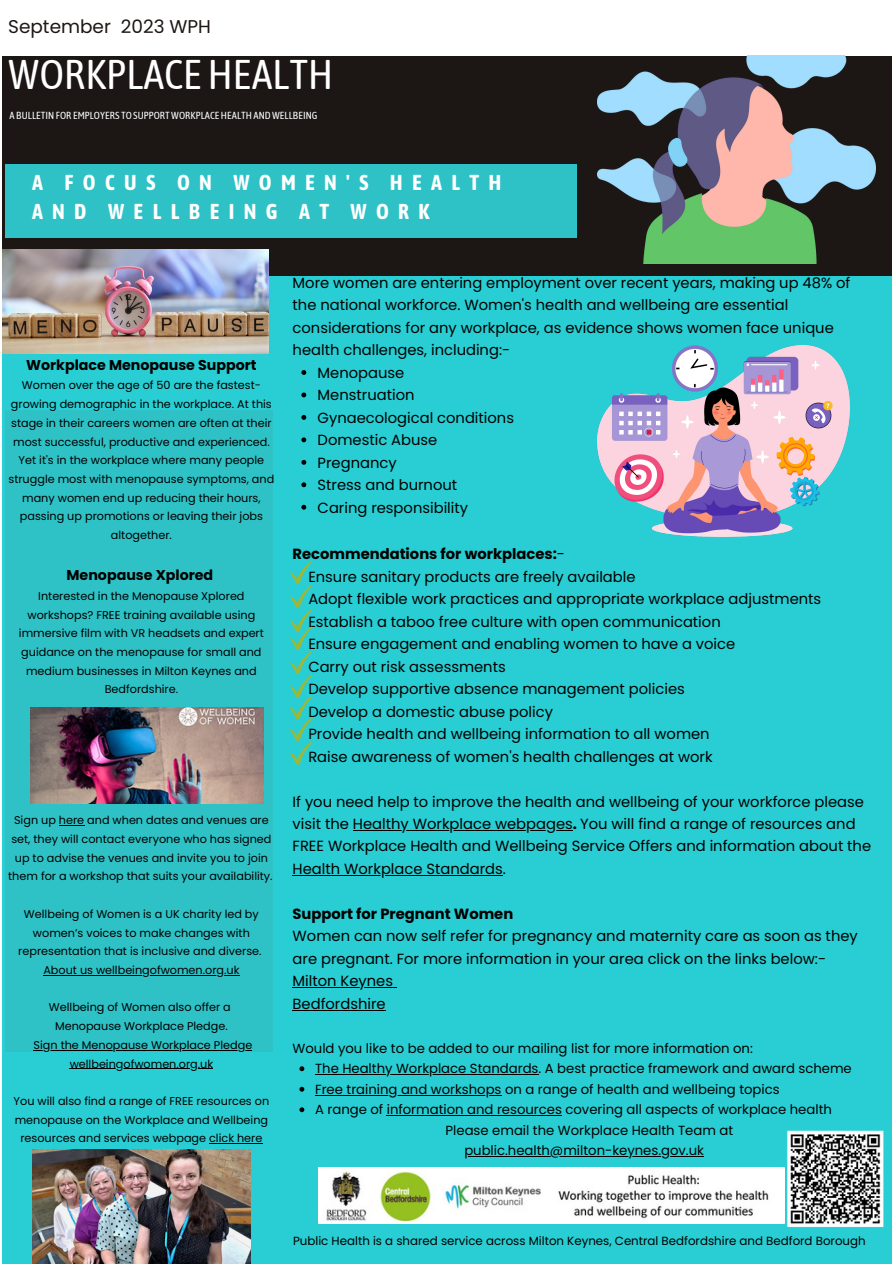
<style>
.page{position:relative;width:894px;height:1264px;background:#fff}
.page>*{position:absolute;margin:0;border:0;box-sizing:border-box;transform-origin:0 0}
.t1{font:41.4px "Asap Condensed";color:#fff}
.t2{font:700 21.45px/29px "Asap Condensed";letter-spacing:.43em;color:#fff}
.t3{font:18.45px "Poppins";color:#1c1715}
.t4{font:14.7px/22.5px "Poppins";color:#000}
.t5{font:700 14.7px "Poppins";color:#000}
.t6{font:700 14.25px "Poppins";color:#000}
.t7{font:13.2px "Poppins";color:#000}
.t8{font:11.85px "Poppins";color:#000}
.t9{font:11.25px/18.8px "Poppins";color:#000;text-align:center}
.t10{font:10.2px "Asap Condensed";color:#fff}
.s1{font-weight:400}
.s2{font-weight:700}
</style>
<div class="page">
<div style="left:0;top:56px;width:893px;height:220px;background:#1c1715"></div>
<div style="left:2px;top:276px;width:889px;height:987px;background:#28ced3"></div>
<div style="left:5px;top:410px;width:268px;height:642px;background:#2ec2c6"></div>
<div style="left:5px;top:164px;width:571px;height:74px;background:#2ec2c6"></div>
<img style="left:319px;top:1167px;width:465px;height:56px">
<img style="left:32px;top:1149px;width:219px;height:114px">
<img style="left:597px;top:56px;width:278px;height:208px">
<img style="left:3px;top:249px;width:265px;height:104px">
<svg style="left:301px;top:370px;width:5px;height:5px"></svg>
<svg style="left:301px;top:392px;width:5px;height:5px"></svg>
<svg style="left:301px;top:415px;width:5px;height:5px"></svg>
<svg style="left:301px;top:437px;width:5px;height:5px"></svg>
<svg style="left:301px;top:460px;width:5px;height:5px"></svg>
<svg style="left:301px;top:482px;width:5px;height:5px"></svg>
<svg style="left:301px;top:505px;width:5px;height:4px"></svg>
<svg style="left:299px;top:1066px;width:5px;height:5px"></svg>
<hr style="left:315px;top:1074px;width:223px;height:1px;background:#000">
<svg style="left:299px;top:1086px;width:5px;height:5px"></svg>
<hr style="left:315px;top:1094px;width:186px;height:1px;background:#000">
<svg style="left:299px;top:1107px;width:5px;height:5px"></svg>
<hr style="left:386px;top:1115px;width:175px;height:1px;background:#000">
<hr style="left:353px;top:830px;width:219px;height:1px;background:#000">
<hr style="left:292px;top:874px;width:210px;height:1px;background:#000">
<hr style="left:292px;top:987px;width:101px;height:1px;background:#000">
<hr style="left:292px;top:1009px;width:93px;height:1px;background:#000">
<hr style="left:464px;top:1156px;width:239px;height:1px;background:#000">
<img style="left:784px;top:1130px;width:100px;height:97px">
<img style="left:31px;top:708px;width:233px;height:95px">
<svg style="left:290px;top:560px;width:22px;height:205px"></svg>
<img style="left:597px;top:345px;width:252px;height:192px">
<svg style="left:59px;top:825px;width:25px;height:1px"></svg>
<hr style="left:43px;top:974px;width:196px;height:1px;background:#000">
<hr style="left:34px;top:1049px;width:218px;height:1px;background:#000">
<hr style="left:70px;top:1068px;width:143px;height:1px;background:#000">
<hr style="left:209px;top:1143px;width:53px;height:1px;background:#000">
<p class="t3" style="left:8px;top:14px;width:204px">September 2023 WPH</p>
<p class="t1" style="left:8px;top:50px;width:326px">WORKPLACEHEALTH</p>
<p class="t10" style="left:10px;top:109px;width:309px">A BULLETINFOR EMPLOYERS TOSUPPORTWORKPLACEHEALTHANDWELLBEING</p>
<p class="t2" style="left:32px;top:167px;width:470px">A FOCUS ON WOMEN'S HEALTH<br>AND WELLBEING AT WORK</p>
<p class="t6" style="left:26px;top:355px;width:232px">Workplace Menopause Support</p>
<p class="t9" style="left:8px;top:376px;width:267px">Women over the age of 50 are the fastest&shy;growing demographic in the workplace. At this stage in their careers women are often at their most successful, productive and experienced.<br>Yet it's in the workplace where many people struggle most with menopause symptoms, and many women end up reducing their hours, passing up promotions or leaving their jobs altogether.</p>
<p class="t6" style="left:67px;top:565px;width:148px">Menopause Xplored</p>
<p class="t9" style="left:19px;top:586px;width:246px">Interested in the Menopause Xplored workshops? FREE training available using immersive film with VR headsets and expert guidance on the menopause for small and medium businesses in Milton Keynes and Bedfordshire.</p>
<p class="t9" style="left:8px;top:811px;width:266px">Sign up here and when dates and venues are set, they will contact everyone who has signed up to advise the venues and invite you to join them for a workshop that suits your availability.</p>
<p class="t9" style="left:18px;top:904px;width:245px">Wellbeing of Women is a UK charity led by women’s voices to make changes with representation that is inclusive and diverse.</p>
<p class="t9" style="left:43px;top:960px;width:197px">About us wellbeingofwomen.org.uk</p>
<p class="t9" style="left:49px;top:998px;width:183px">Wellbeing of Women also offer a</p>
<p class="t9" style="left:55px;top:1016px;width:174px">Menopause Workplace Pledge.</p>
<p class="t9" style="left:34px;top:1035px;width:220px">Sign the Menopause Workplace Pledge wellbeingofwomen.org.uk</p>
<p class="t9" style="left:14px;top:1091px;width:257px">You will also find a range of FREE resources on menopause on the Workplace and Wellbeing resources and services webpage click here</p>
<p class="t4" style="left:292px;top:271px;width:559px">More women are entering employment over recent years, making up 48% of the national workforce. Women's health and wellbeing are essential considerations for any workplace, as evidence shows women face unique health challenges, including:-</p>
<p class="t4" style="left:317px;top:361px;width:88px">Menopause</p>
<p class="t4" style="left:317px;top:384px;width:98px">Menstruation</p>
<p class="t4" style="left:317px;top:406px;width:198px">Gynaecological conditions</p>
<p class="t4" style="left:317px;top:429px;width:121px">Domestic Abuse</p>
<p class="t4" style="left:317px;top:451px;width:81px">Pregnancy</p>
<p class="t4" style="left:317px;top:474px;width:141px">Stress and burnout</p>
<p class="t4" style="left:317px;top:496px;width:152px">Caring responsibility</p>
<p class="t5" style="left:292px;top:544px;width:274px">Recommendations for workplaces:<span class="s1">-</span></p>
<p class="t4" style="left:308px;top:565px;width:329px">Ensure sanitary products are freely available</p>
<p class="t4" style="left:308px;top:588px;width:514px">Adopt flexible work practices and appropriate workplace adjustments</p>
<p class="t4" style="left:308px;top:610px;width:414px">Establish a taboo free culture with open communication</p>
<p class="t4" style="left:308px;top:633px;width:428px">Ensure engagement and enabling women to have a voice</p>
<p class="t4" style="left:308px;top:655px;width:199px">Carry out risk assessments</p>
<p class="t4" style="left:308px;top:678px;width:378px">Develop supportive absence management policies</p>
<p class="t4" style="left:308px;top:700px;width:246px">Develop a domestic abuse policy</p>
<p class="t4" style="left:308px;top:722px;width:403px">Provide health and wellbeing information to all women</p>
<p class="t4" style="left:308px;top:745px;width:405px">Raise awareness of women's health challenges at work</p>
<p class="t4" style="left:292px;top:790px;width:580px">If you need help to improve the health and wellbeing of your workforce please visit the Healthy Workplace webpages<span class="s2">.</span> You will find a range of resources and FREE Workplace Health and Wellbeing Service Offers and information about the Health Workplace Standards.</p>
<p class="t5" style="left:292px;top:903px;width:222px">Support for Pregnant Women</p>
<p class="t4" style="left:292px;top:924px;width:566px">Women can now self refer for pregnancy and maternity care as soon as they are pregnant. For more information in your area click on the links below:-</p>
<p class="t4" style="left:292px;top:969px;width:102px">Milton Keynes</p>
<p class="t4" style="left:292px;top:992px;width:95px">Bedfordshire</p>
<p class="t7" style="left:292px;top:1038px;width:461px">Would you like to be added to our mailing list for more information on:</p>
<p class="t7" style="left:315px;top:1059px;width:538px">The Healthy Workplace Standards. A best practice framework and award scheme</p>
<p class="t7" style="left:315px;top:1079px;width:466px">Free training and workshops on a range of health and wellbeing topics</p>
<p class="t7" style="left:315px;top:1100px;width:518px">A range of information and resources covering all aspects of workplace health</p>
<p class="t7" style="left:445px;top:1120px;width:289px">Please email the Workplace Health Team at</p>
<p class="t7" style="left:464px;top:1141px;width:241px">public.health@milton-keynes.gov.uk</p>
<p class="t8" style="left:293px;top:1232px;width:574px">Public Health is a shared service across Milton Keynes, Central Bedfordshire and Bedford Borough</p>
</div>
